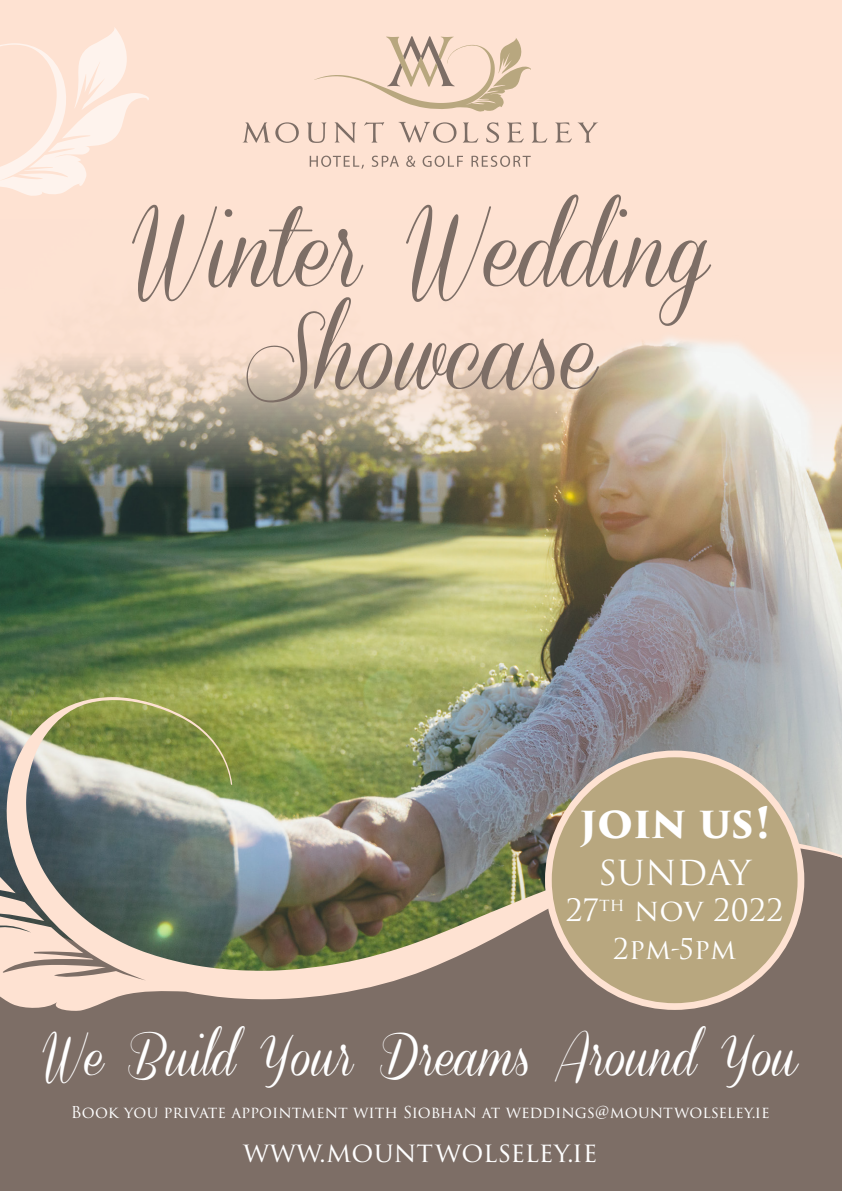
<style>
.page{position:relative;width:842px;height:1191px;background:#fff}
.page>*{position:absolute;margin:0;border:0;box-sizing:border-box;transform-origin:0 0}
.t1{font:88px/102.6px "Coneria Script Demo";color:#7d6e66;text-align:center}
.t2{font:47.4px "Coneria Script Demo";color:#fff}
.t3{font:700 41.8px "Trajan Pro 3";letter-spacing:-.005em;color:#fff}
.t4{font:33.6px "Trajan Pro 3";color:#fff}
.t5{font:30px "Trajan Pro 3";color:#fff}
.t6{font:28px "Trajan Pro 3";color:#fff}
.t7{font:27.2px "Trajan Pro 3";color:#fff}
.t8{font:16px "Trajan Pro 3";color:#fff}
</style>
<div class="page">
<div style="left:0;top:0;width:842px;height:537px;background:#fee2d2"></div>
<img style="left:0;top:487px;width:842px;height:210px">
<svg style="left:0;top:161px;width:842px;height:326px"></svg>
<svg style="left:314px;top:36px;width:217px;height:76px"></svg>
<svg style="left:242px;top:122px;width:57px;height:21px"></svg>
<svg style="left:307px;top:122px;width:19px;height:21px"></svg>
<svg style="left:334px;top:122px;width:22px;height:21px"></svg>
<svg style="left:364px;top:122px;width:20px;height:21px"></svg>
<svg style="left:463px;top:122px;width:15px;height:21px"></svg>
<svg style="left:486px;top:122px;width:13px;height:21px"></svg>
<svg style="left:507px;top:122px;width:17px;height:21px"></svg>
<svg style="left:532px;top:122px;width:15px;height:21px"></svg>
<svg style="left:555px;top:122px;width:43px;height:21px"></svg>
<svg style="left:398px;top:122px;width:58px;height:21px"></svg>
<svg style="left:310px;top:156px;width:54px;height:13px"></svg>
<svg style="left:372px;top:156px;width:27px;height:11px"></svg>
<svg style="left:406px;top:156px;width:9px;height:11px"></svg>
<svg style="left:423px;top:156px;width:40px;height:11px"></svg>
<svg style="left:471px;top:156px;width:60px;height:11px"></svg>
<svg style="left:0;top:28px;width:151px;height:168px"></svg>
<div style="left:0;top:1011px;width:842px;height:180px;background:#7d6e66"></div>
<img style="left:0;top:697px;width:842px;height:314px">
<div style="left:548px;top:754px;width:253px;height:252px;background:#b8a77f;border-radius:50%"></div>
<div style="left:545px;top:750px;width:259px;height:260px;border:7px solid #fee2d2;border-radius:50%"></div>
<p class="t1" style="left:132px;top:204px;width:579px">Winter Wedding<br>Showcase</p>
<p class="t3" style="left:579px;top:791px;width:193px">JOIN US!</p>
<p class="t4" style="left:598px;top:850px;width:155px">SUNDAY</p>
<p class="t5" style="left:566px;top:890px;width:219px">27<sup>th</sup> nov 2022</p>
<p class="t6" style="left:613px;top:930px;width:124px">2pm-5pm</p>
<p class="t2" style="left:43px;top:1031px;width:757px">We Build Your Dreams Around You</p>
<p class="t8" style="left:71px;top:1101px;width:700px">Book you private appointment with Siobhan at weddings@mountwolseley.ie</p>
<p class="t7" style="left:243px;top:1133px;width:356px">www.mountwolseley.ie</p>
</div>
